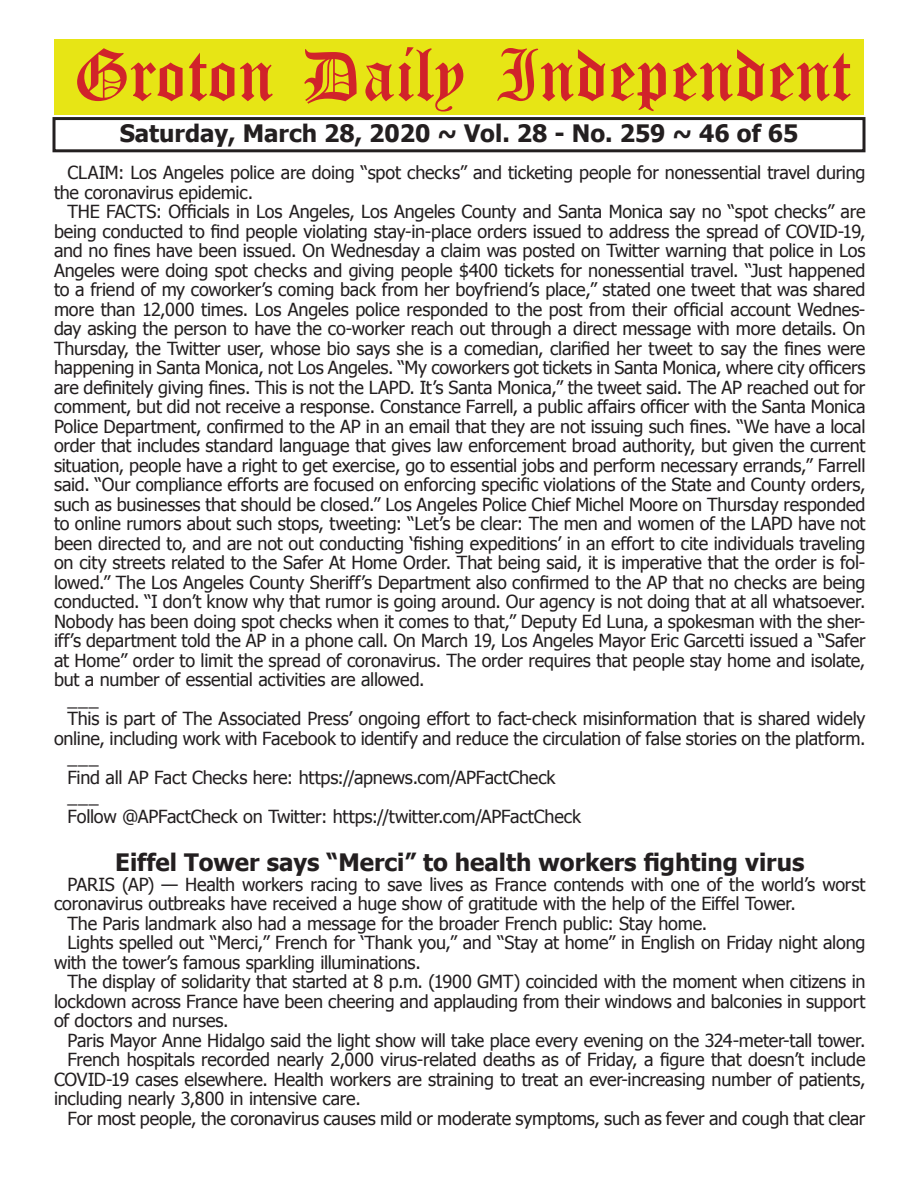
<style>
.page{position:relative;width:918px;height:1188px;background:#fff}
.page>*{position:absolute;margin:0;border:0;box-sizing:border-box;transform-origin:0 0}
.t1{font:54px "Old English Five";color:#d1232a}
.t2{font:700 24px "Tahoma";color:#231f20}
.t3{font:18px/19.5px "Tahoma";letter-spacing:-.01em;color:#231f20}
</style>
<div class="page">
<div style="left:52px;top:117px;width:814px;height:35px;border:3px solid #231f20"></div>
<div style="left:54px;top:40px;width:810px;height:75px;background:#e7e515"></div>
<h1 class="t1" style="left:73px;top:50px;width:779px">Groton Daily Independent</h1>
<h2 class="t2" style="left:120px;top:116px;width:680px">Saturday, March 28, 2020 ~ Vol. 28 - No. 259 ~ 46 of 65</h2>
<p class="t3" style="left:54px;top:162px;width:813px;text-indent:14px">CLAIM: Los Angeles police are doing “spot checks” and ticketing people for nonessential travel during the coronavirus epidemic.</p>
<p class="t3" style="left:68px;top:201px;width:799px">THE FACTS: Officials in Los Angeles, Los Angeles County and Santa Monica say no “spot checks” are</p>
<p class="t3" style="left:54px;top:221px;width:813px">being conducted to find people violating stay-in-place orders issued to address the spread of COVID-19,</p>
<p class="t3" style="left:54px;top:240px;width:813px">and no fines have been issued. On Wednesday a claim was posted on Twitter warning that police in Los</p>
<p class="t3" style="left:54px;top:260px;width:813px">Angeles were doing spot checks and giving people $400 tickets for nonessential travel. “Just happened</p>
<p class="t3" style="left:54px;top:279px;width:813px">to a friend of my coworker’s coming back from her boyfriend’s place,” stated one tweet that was shared</p>
<p class="t3" style="left:54px;top:299px;width:813px">more than 12,000 times. Los Angeles police responded to the post from their official account Wednes-</p>
<p class="t3" style="left:54px;top:318px;width:813px">day asking the person to have the co-worker reach out through a direct message with more details. On</p>
<p class="t3" style="left:54px;top:338px;width:813px">Thursday, the Twitter user, whose bio says she is a comedian, clarified her tweet to say the fines were</p>
<p class="t3" style="left:54px;top:357px;width:813px">happening in Santa Monica, not Los Angeles. “My coworkers got tickets in Santa Monica, where city officers</p>
<p class="t3" style="left:54px;top:377px;width:813px">are definitely giving fines. This is not the LAPD. It’s Santa Monica,” the tweet said. The AP reached out for</p>
<p class="t3" style="left:54px;top:396px;width:813px">comment, but did not receive a response. Constance Farrell, a public affairs officer with the Santa Monica</p>
<p class="t3" style="left:54px;top:416px;width:813px">Police Department, confirmed to the AP in an email that they are not issuing such fines. “We have a local</p>
<p class="t3" style="left:54px;top:435px;width:813px">order that includes standard language that gives law enforcement broad authority, but given the current</p>
<p class="t3" style="left:54px;top:455px;width:813px">situation, people have a right to get exercise, go to essential jobs and perform necessary errands,” Farrell</p>
<p class="t3" style="left:54px;top:474px;width:813px">said. “Our compliance efforts are focused on enforcing specific violations of the State and County orders,</p>
<p class="t3" style="left:54px;top:494px;width:813px">such as businesses that should be closed.” Los Angeles Police Chief Michel Moore on Thursday responded</p>
<p class="t3" style="left:54px;top:513px;width:813px">to online rumors about such stops, tweeting: “Let’s be clear: The men and women of the LAPD have not</p>
<p class="t3" style="left:54px;top:533px;width:813px">been directed to, and are not out conducting ‘fishing expeditions’ in an effort to cite individuals traveling</p>
<p class="t3" style="left:54px;top:552px;width:813px">on city streets related to the Safer At Home Order. That being said, it is imperative that the order is fol-</p>
<p class="t3" style="left:54px;top:572px;width:813px">lowed.” The Los Angeles County Sheriff’s Department also confirmed to the AP that no checks are being</p>
<p class="t3" style="left:54px;top:591px;width:813px">conducted. “I don’t know why that rumor is going around. Our agency is not doing that at all whatsoever.</p>
<p class="t3" style="left:54px;top:611px;width:813px">Nobody has been doing spot checks when it comes to that,” Deputy Ed Luna, a spokesman with the sher-</p>
<p class="t3" style="left:54px;top:630px;width:813px">iff’s department told the AP in a phone call. On March 19, Los Angeles Mayor Eric Garcetti issued a “Safer</p>
<p class="t3" style="left:54px;top:650px;width:813px">at Home” order to limit the spread of coronavirus. The order requires that people stay home and isolate,</p>
<p class="t3" style="left:54px;top:669px;width:372px">but a number of essential activities are allowed.</p>
<p class="t3" style="left:68px;top:689px;width:33px">___</p>
<p class="t3" style="left:68px;top:708px;width:800px">This is part of The Associated Press’ ongoing effort to fact-check misinformation that is shared widely</p>
<p class="t3" style="left:54px;top:728px;width:813px">online, including work with Facebook to identify and reduce the circulation of false stories on the platform.</p>
<p class="t3" style="left:68px;top:747px;width:33px">___</p>
<p class="t3" style="left:68px;top:766px;width:490px">Find all AP Fact Checks here: https://apnews.com/APFactCheck</p>
<p class="t3" style="left:68px;top:786px;width:33px">___</p>
<p class="t3" style="left:68px;top:805px;width:515px">Follow @APFactCheck on Twitter: https://twitter.com/APFactCheck</p>
<h2 class="t2" style="left:115px;top:846px;width:691px">Eiffel Tower says “Merci” to health workers fighting virus</h2>
<p class="t3" style="left:68px;top:873px;width:799px">PARIS (AP) — Health workers racing to save lives as France contends with one of the world’s worst</p>
<p class="t3" style="left:54px;top:893px;width:743px">coronavirus outbreaks have received a huge show of gratitude with the help of the Eiffel Tower.</p>
<p class="t3" style="left:68px;top:912px;width:641px">The Paris landmark also had a message for the broader French public: Stay home.</p>
<p class="t3" style="left:68px;top:932px;width:799px">Lights spelled out “Merci,” French for ‘Thank you,” and “Stay at home” in English on Friday night along</p>
<p class="t3" style="left:54px;top:951px;width:368px">with the tower’s famous sparkling illuminations.</p>
<p class="t3" style="left:68px;top:971px;width:799px">The display of solidarity that started at 8 p.m. (1900 GMT) coincided with the moment when citizens in</p>
<p class="t3" style="left:54px;top:990px;width:813px">lockdown across France have been cheering and applauding from their windows and balconies in support</p>
<p class="t3" style="left:54px;top:1010px;width:176px">of doctors and nurses.</p>
<p class="t3" style="left:68px;top:1029px;width:799px">Paris Mayor Anne Hidalgo said the light show will take place every evening on the 324-meter-tall tower.</p>
<p class="t3" style="left:68px;top:1049px;width:799px">French hospitals recorded nearly 2,000 virus-related deaths as of Friday, a figure that doesn’t include</p>
<p class="t3" style="left:54px;top:1068px;width:813px">COVID-19 cases elsewhere. Health workers are straining to treat an ever-increasing number of patients,</p>
<p class="t3" style="left:54px;top:1088px;width:308px">including nearly 3,800 in intensive care.</p>
<p class="t3" style="left:68px;top:1107px;width:799px">For most people, the coronavirus causes mild or moderate symptoms, such as fever and cough that clear</p>
</div>
